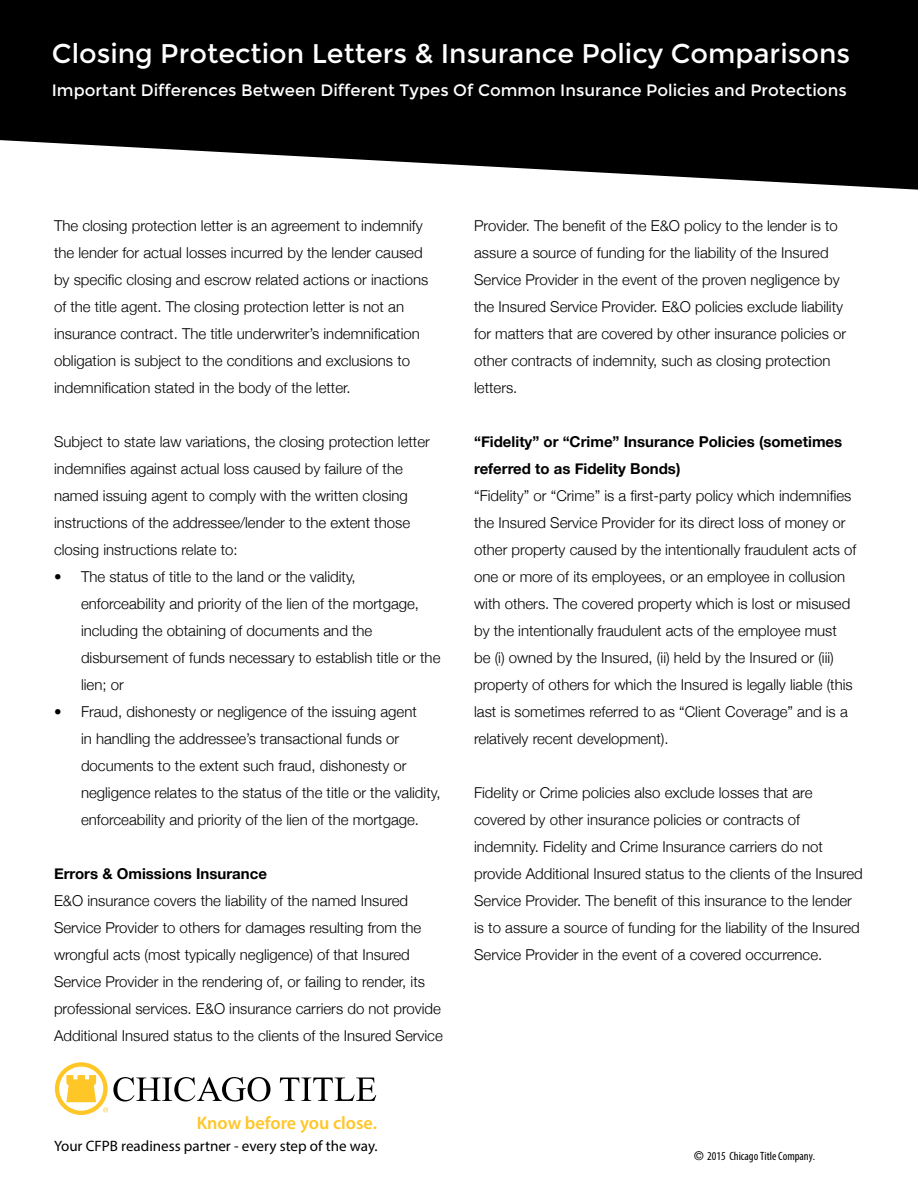
<style>
.page{position:relative;width:918px;height:1188px;background:#fff}
.page>*{position:absolute;margin:0;border:0;box-sizing:border-box;transform-origin:0 0}
.t1{font:27px "Montserrat";color:#fff}
.t2{font:600 18.15px "Myriad Pro";color:#ffc628}
.t3{font:16.5px "Montserrat";color:#fff}
.t4{font:15.15px "Myriad Pro";color:#000}
.t5{font:300 15px/27px "Helvetica Neue";color:#000}
.t6{font:700 15px/27px "Helvetica Neue";color:#000}
.t7{font:condensed 12px "Myriad Pro";color:#000}
.s1{font-family:"Helvetica Neue";font-stretch:normal}
</style>
<div class="page">
<svg style="left:0;top:0;width:918px;height:190px;background:#212121"></svg>
<svg style="left:55px;top:1062px;width:215px;height:53px"></svg>
<svg style="left:280px;top:1078px;width:96px;height:23px"></svg>
<h1 class="t1" style="left:52px;top:38px;width:800px">Closing Protection Letters &amp; Insurance Policy Comparisons</h1>
<p class="t3" style="left:52px;top:81px;width:796px">Important Differences Between Different Types Of Common Insurance Policies and Protections</p>
<p class="t5" style="left:54px;top:211px;width:376px">The closing protection letter is an agreement to indemnify the lender for actual losses incurred by the lender caused by specific closing and escrow related actions or inactions of the title agent. The closing protection letter is not an insurance contract. The title underwriter’s indemnification obligation is subject to the conditions and exclusions to indemnification stated in the body of the letter.</p>
<p class="t5" style="left:54px;top:427px;width:377px">Subject to state law variations, the closing protection letter indemnifies against actual loss caused by failure of the named issuing agent to comply with the written closing instructions of the addressee/lender to the extent those closing instructions relate to:</p>
<p class="t5" style="left:81px;top:562px;width:361px;text-indent:-27px">• The status of title to the land or the validity, enforceability and priority of the lien of the mortgage, including the obtaining of documents and the disbursement of funds necessary to establish title or the lien; or</p>
<p class="t5" style="left:81px;top:697px;width:361px;text-indent:-27px">• Fraud, dishonesty or negligence of the issuing agent<br>in handling the addressee’s transactional funds or documents to the extent such fraud, dishonesty or negligence relates to the status of the title or the validity, enforceability and priority of the lien of the mortgage.</p>
<p class="t6" style="left:54px;top:860px;width:215px">Errors &amp; Omissions Insurance</p>
<p class="t5" style="left:54px;top:886px;width:390px">E&amp;O insurance covers the liability of the named Insured Service Provider to others for damages resulting from the wrongful acts (most typically negligence) of that Insured Service Provider in the rendering of, or failing to render, its professional services. E&amp;O insurance carriers do not provide Additional Insured status to the clients of the Insured Service</p>
<p class="t2" style="left:197px;top:1112px;width:182px">Know before you close.</p>
<p class="t4" style="left:54px;top:1136px;width:325px">Your CFPB readiness partner - every step of the way.</p>
<p class="t5" style="left:474px;top:211px;width:374px">Provider. The benefit of the E&amp;O policy to the lender is to assure a source of funding for the liability of the Insured Service Provider in the event of the proven negligence by the Insured Service Provider. E&amp;O policies exclude liability for matters that are covered by other insurance policies or other contracts of indemnity, such as closing protection letters.</p>
<p class="t6" style="left:474px;top:428px;width:370px">“Fidelity” or “Crime” Insurance Policies (sometimes referred to as Fidelity Bonds)</p>
<p class="t5" style="left:474px;top:481px;width:384px">“Fidelity” or “Crime” is a first-party policy which indemnifies the Insured Service Provider for its direct loss of money or other property caused by the intentionally fraudulent acts of one or more of its employees, or an employee in collusion with others. The covered property which is lost or misused by the intentionally fraudulent acts of the employee must be (i) owned by the Insured, (ii) held by the Insured or (iii) property of others for which the Insured is legally liable (this last is sometimes referred to as “Client Coverage” and is a relatively recent development).</p>
<p class="t5" style="left:474px;top:778px;width:390px">Fidelity or Crime policies also exclude losses that are covered by other insurance policies or contracts of indemnity. Fidelity and Crime Insurance carriers do not provide Additional Insured status to the clients of the Insured Service Provider. The benefit of this insurance to the lender is to assure a source of funding for the liability of the Insured Service Provider in the event of a covered occurrence.</p>
<p class="t7" style="left:694px;top:1149px;width:123px"><span class="s1">©</span> 2015 Chicago Title Company.</p>
</div>
